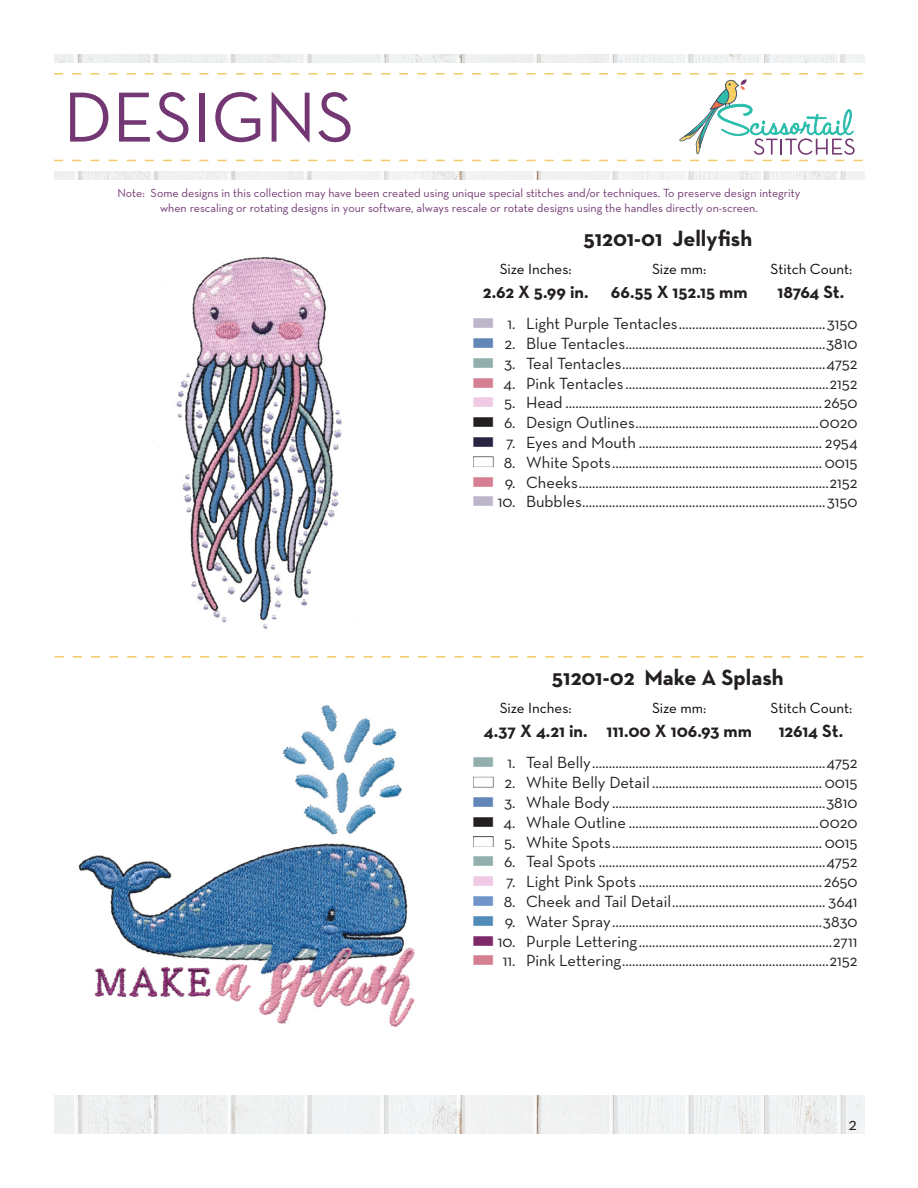
<style>
.page{position:relative;width:918px;height:1188px;background:#fff}
.page>*{position:absolute;margin:0;border:0;box-sizing:border-box;transform-origin:0 0}
.t1{font:72px "Neutra Text";color:#733873}
.t2{font:700 22.5px "Neutra Text";color:#231f20}
.t3{font:700 18px "Neutra Text";color:#231f20}
.t4{font:18px "Neutra Text";color:#231f20}
.t5{font:16.5px "Neutra Text";color:#231f20}
.t6{font:15px "Neutra Text";color:#040503}
.t7{font:12px/14.4px "Neutra Text";color:#733873;text-align:center}
.s1{color:#bdb6cb}
.s2{color:#6186b7}
.s3{color:#93afad}
.s4{color:#d57f93}
.s5{color:#f0c9e4}
.s6{color:#292441}
.s7{color:#fff}
.s8{color:#7095c8}
.s9{color:#518cb8}
.s10{color:#7e2a6a}
</style>
<div class="page">
<img style="left:54px;top:1096px;width:810px;height:38px">
<img style="left:54px;top:54px;width:810px;height:126px">
<div style="left:29px;top:63px;width:863px;height:108px;background:#fff"></div>
<svg style="left:54px;top:73px;width:809px;height:88px"></svg>
<svg style="left:55px;top:656px;width:808px;height:2px"></svg>
<div style="left:473px;top:457px;width:20px;height:10px;border:1px solid #231f20"></div>
<div style="left:473px;top:777px;width:20px;height:10px;border:1px solid #231f20"></div>
<div style="left:473px;top:836px;width:20px;height:11px;border:1px solid #231f20"></div>
<img style="left:152px;top:256px;width:190px;height:373px">
<img style="left:78px;top:705px;width:337px;height:322px">
<h1 class="t1" style="left:63px;top:73px;width:293px">DESIGNS</h1>
<p class="t7" style="left:117px;top:186px;width:685px">Note: Some designs in this collection may have been created using unique special stitches and/or techniques. To preserve design integrity when rescaling or rotating designs in your software, always rescale or rotate designs using the handles directly on-screen.</p>
<p class="t2" style="left:583px;top:224px;width:170px">51201-01 Jellyfish</p>
<p class="t6" style="left:500px;top:260px;width:73px">Size Inches:</p>
<p class="t6" style="left:652px;top:260px;width:56px">Size mm:</p>
<p class="t6" style="left:770px;top:260px;width:83px">Stitch Count:</p>
<p class="t3" style="left:483px;top:280px;width:107px">2.62 X 5.99 in.</p>
<p class="t3" style="left:611px;top:280px;width:138px">66.55 X 152.15 mm</p>
<p class="t3" style="left:777px;top:280px;width:68px">18764 St.</p>
<p class="t5" style="left:472px;top:314px;width:387px"><span class="s1">■</span> 1. Light Purple Tentacles............................................3150</p>
<p class="t5" style="left:472px;top:333px;width:387px"><span class="s2">■</span> 2. Blue Tentacles............................................................3810</p>
<p class="t5" style="left:472px;top:353px;width:387px"><span class="s3">■</span> 3. Teal Tentacles.............................................................4752</p>
<p class="t5" style="left:472px;top:373px;width:387px"><span class="s4">■</span> 4. Pink Tentacles .............................................................2152</p>
<p class="t5" style="left:472px;top:393px;width:387px"><span class="s5">■</span> 5. Head .............................................................................2650</p>
<p class="t5" style="left:472px;top:413px;width:387px">■ 6. Design Outlines.......................................................0020</p>
<p class="t5" style="left:472px;top:432px;width:387px"><span class="s6">■</span> 7. Eyes and Mouth ....................................................... 2954</p>
<p class="t5" style="left:472px;top:452px;width:387px"><span class="s7">■</span> 8. White Spots............................................................... 0015</p>
<p class="t5" style="left:472px;top:472px;width:387px"><span class="s4">■</span> 9. Cheeks...........................................................................2152</p>
<p class="t5" style="left:472px;top:492px;width:387px"><span class="s1">■</span> 10. Bubbles.........................................................................3150</p>
<p class="t2" style="left:552px;top:663px;width:233px">51201-02 Make A Splash</p>
<p class="t6" style="left:500px;top:699px;width:73px">Size Inches:</p>
<p class="t6" style="left:652px;top:699px;width:56px">Size mm:</p>
<p class="t6" style="left:770px;top:699px;width:83px">Stitch Count:</p>
<p class="t3" style="left:484px;top:719px;width:105px">4.37 X 4.21 in.</p>
<p class="t3" style="left:606px;top:719px;width:147px">111.00 X 106.93 mm</p>
<p class="t3" style="left:779px;top:719px;width:66px">12614 St.</p>
<p class="t5" style="left:472px;top:753px;width:387px"><span class="s3">■</span> 1. Teal Belly......................................................................4752</p>
<p class="t5" style="left:472px;top:772px;width:387px"><span class="s7">■</span> 2. White Belly Detail ................................................... 0015</p>
<p class="t5" style="left:472px;top:792px;width:387px"><span class="s2">■</span> 3. Whale Body ................................................................3810</p>
<p class="t5" style="left:472px;top:812px;width:387px">■ 4. Whale Outline .........................................................0020</p>
<p class="t5" style="left:472px;top:832px;width:387px"><span class="s7">■</span> 5. White Spots............................................................... 0015</p>
<p class="t5" style="left:472px;top:852px;width:387px"><span class="s3">■</span> 6. Teal Spots ....................................................................4752</p>
<p class="t5" style="left:472px;top:871px;width:387px"><span class="s5">■</span> 7. Light Pink Spots .......................................................2650</p>
<p class="t5" style="left:472px;top:891px;width:387px"><span class="s8">■</span> 8. Cheek and Tail Detail.............................................. 3641</p>
<p class="t5" style="left:472px;top:911px;width:387px"><span class="s9">■</span> 9. Water Spray...............................................................3830</p>
<p class="t5" style="left:472px;top:931px;width:387px"><span class="s10">■</span> 10. Purple Lettering..........................................................2711</p>
<p class="t5" style="left:472px;top:951px;width:387px"><span class="s4">■</span> 11. Pink Lettering..............................................................2152</p>
<p class="t4" style="left:848px;top:1113px;width:10px">2</p>
</div>
